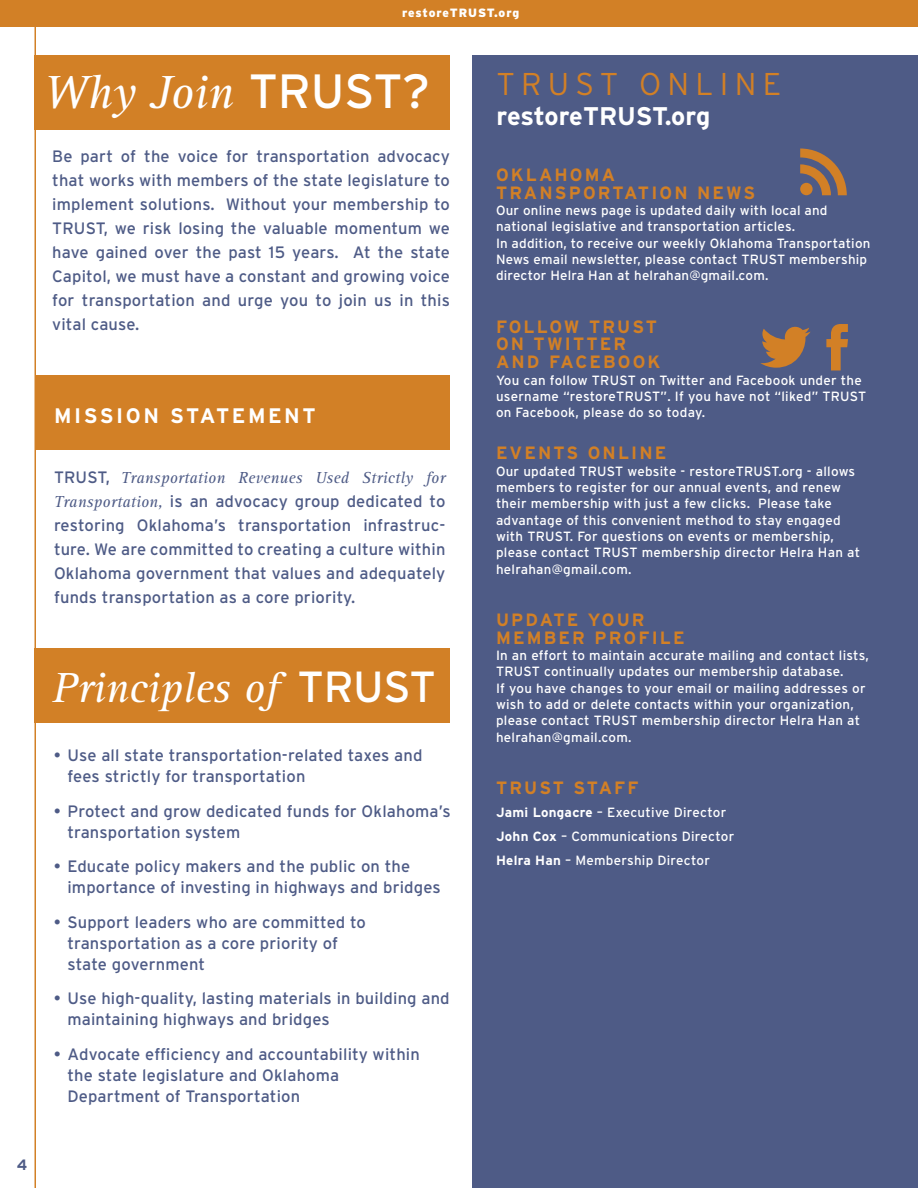
<style>
.page{position:relative;width:918px;height:1188px;background:#fff}
.page>*{position:absolute;margin:0;border:0;box-sizing:border-box;transform-origin:0 0}
.t1{font:italic 48px "Rotis Serif";color:#fff}
.t2{font:italic 43.5px "Rotis Serif";letter-spacing:-.005em;color:#fff}
.t3{font:300 31.5px "Interstate";letter-spacing:.2em;color:#d28026}
.t4{font:700 25.5px "Interstate";letter-spacing:-.01em;color:#fff}
.t5{font:700 21px "Interstate";letter-spacing:.12em;color:#fff}
.t6{font:700 17.85px/17.9px "Interstate";letter-spacing:.12em;color:#d28026}
.t7{font:16.5px/24px "Interstate";letter-spacing:.01em;color:#4e5b86}
.t8{font:italic 16.5px "Rotis Serif";letter-spacing:.01em;color:#4e5b86}
.t9{font:700 15px "Interstate";color:#4e5b86}
.t10{font:13.35px/16.4px "Interstate";letter-spacing:.02em;color:#fff}
.t11{font:900 12px "Interstate";letter-spacing:.065em;color:#fff}
.s1{font-family:"Interstate";font-style:normal}
.s2{font-weight:700}
.s3{font-family:"Rotis Serif";font-style:italic}
</style>
<div class="page">
<div style="left:0;top:0;width:918px;height:27px;background:#d28026"></div>
<div style="left:34px;top:55px;width:416px;height:75px;background:#d28026"></div>
<div style="left:34px;top:648px;width:416px;height:75px;background:#d28026"></div>
<div style="left:472px;top:55px;width:446px;height:1133px;background:#4e5b86"></div>
<div style="left:36px;top:375px;width:414px;height:75px;background:#d28026"></div>
<hr style="left:34px;top:10px;width:2px;height:1178px;background:#d28026">
<svg style="left:760px;top:327px;width:51px;height:41px"></svg>
<svg style="left:826px;top:324px;width:22px;height:47px"></svg>
<svg style="left:800px;top:148px;width:47px;height:47px"></svg>
<p class="t9" style="left:17px;top:1156px;width:12px">4</p>
<p class="t11" style="left:402px;top:6px;width:119px">restoreTRUST.org</p>
<h1 class="t1" style="left:44px;top:65px;width:388px">Why Join <span class="s1">TRUST?</span></h1>
<h3 class="t3" style="left:496px;top:67px;width:286px">TRUST ONLINE</h3>
<h3 class="t4" style="left:496px;top:102px;width:215px">restoreTRUST.org</h3>
<h3 class="t6" style="left:496px;top:165px;width:261px">OKLAHOMA<br>TRANSPORTATION NEWS</h3>
<p class="t10" style="left:496px;top:202px;width:376px">Our online news page is updated daily with local and national legislative and transportation articles.<br>In addition, to receive our weekly Oklahoma Transportation News email newsletter, please contact TRUST membership director Helra Han at helrahan@gmail.com.</p>
<h3 class="t6" style="left:496px;top:317px;width:166px">FOLLOW TRUST<br>ON TWITTER<br>AND FACEBOOK</h3>
<p class="t10" style="left:496px;top:372px;width:372px">You can follow TRUST on Twitter and Facebook under the username “restoreTRUST”. If you have not “liked” TRUST on Facebook, please do so today.</p>
<h3 class="t6" style="left:496px;top:444px;width:172px">EVENTS ONLINE</h3>
<p class="t10" style="left:496px;top:463px;width:366px">Our updated TRUST website - restoreTRUST.org - allows members to register for our annual events, and renew their membership with just a few clicks. Please take advantage of this convenient method to stay engaged with TRUST. For questions on events or membership, please contact TRUST membership director Helra Han at helrahan@gmail.com.</p>
<h3 class="t6" style="left:496px;top:611px;width:190px">UPDATE YOUR<br>MEMBER PROFILE</h3>
<p class="t10" style="left:496px;top:647px;width:375px">In an effort to maintain accurate mailing and contact lists, TRUST continually updates our membership database.<br>If you have changes to your email or mailing addresses or wish to add or delete contacts within your organization, please contact TRUST membership director Helra Han at helrahan@gmail.com.</p>
<h3 class="t6" style="left:496px;top:779px;width:144px">TRUST STAFF</h3>
<p class="t10" style="left:496px;top:800px;width:240px;line-height:24.2px"><span class="s2">Jami Longacre</span> – Executive Director<br><span class="s2">John Cox</span> – Communications Director<br><span class="s2">Helra Han</span> – Membership Director</p>
<p class="t7" style="left:52px;top:144px;width:399px;text-align:justify">Be part of the voice for transportation advocacy that works with members of the state legislature to implement solutions. Without your membership to TRUST, we risk losing the valuable momentum we have gained over the past 15 years. At the state Capitol, we must have a constant and growing voice for transportation and urge you to join us in this vital cause.</p>
<h3 class="t5" style="left:54px;top:404px;width:263px">MISSION STATEMENT</h3>
<p class="t8" style="left:54px;top:468px;width:393px"><span class="s1">TRUST,</span> Transportation Revenues Used Strictly for</p>
<p class="t7" style="left:54px;top:489px;width:393px;text-align:justify"><span class="s3">Transportation,</span> is an advocacy group dedicated to restoring Oklahoma’s transportation infrastruc&shy;ture. We are committed to creating a culture within Oklahoma government that values and adequately funds transportation as a core priority.</p>
<h2 class="t2" style="left:52px;top:663px;width:385px">Principles of <span class="s1">TRUST</span></h2>
<p class="t7" style="left:67px;top:745px;width:357px;line-height:21px;text-indent:-13px">• Use all state transportation-related taxes and fees strictly for transportation</p>
<p class="t7" style="left:67px;top:800px;width:385px;line-height:21px;text-indent:-13px">• Protect and grow dedicated funds for Oklahoma’s transportation system</p>
<p class="t7" style="left:67px;top:856px;width:375px;line-height:21px;text-indent:-13px">• Educate policy makers and the public on the importance of investing in highways and bridges</p>
<p class="t7" style="left:67px;top:911px;width:300px;line-height:21px;text-indent:-13px">• Support leaders who are committed to transportation as a core priority of state government</p>
<p class="t7" style="left:67px;top:988px;width:384px;line-height:21px;text-indent:-13px">• Use high-quality, lasting materials in building and maintaining highways and bridges</p>
<p class="t7" style="left:67px;top:1043px;width:354px;line-height:21px;text-indent:-13px">• Advocate efficiency and accountability within the state legislature and Oklahoma<br>Department of Transportation</p>
</div>
